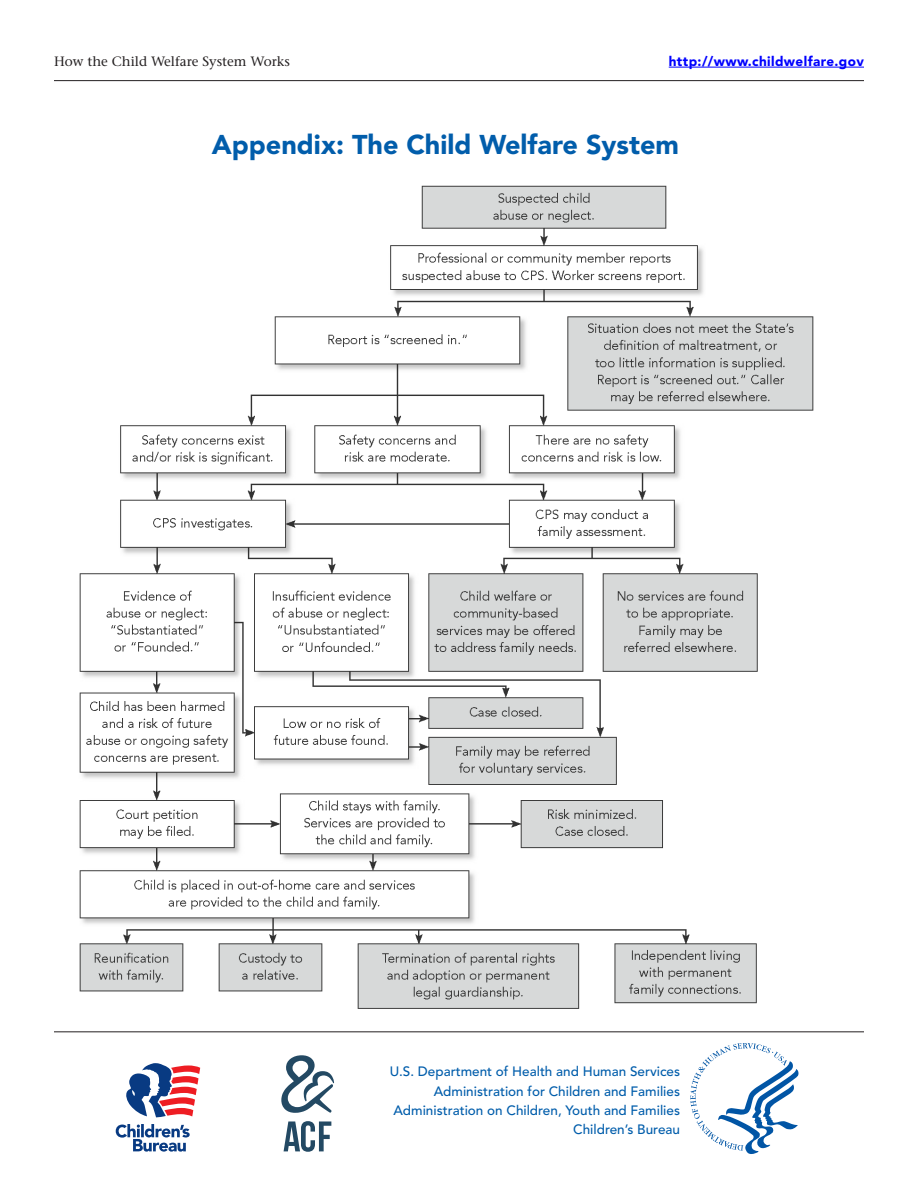
<style>
.page{position:relative;width:918px;height:1188px;background:#fff}
.page>*{position:absolute;margin:0;border:0;box-sizing:border-box;transform-origin:0 0}
.t1{font:900 27px "Avenir";color:#015dab}
.t2{font:500 13.5px/19.5px "Avenir";color:#015dab;text-align:right}
.t3{font:13.5px "Stone Serif";color:#231f20}
.t4{font:900 13.5px "Avenir";letter-spacing:.03em;color:#00f}
</style>
<div class="page">
<hr style="left:669px;top:67px;width:195px;height:1px;background:#00f">
<hr style="left:54px;top:80px;width:810px;height:1px;background:#231f20">
<img style="left:79px;top:185px;width:735px;height:824px">
<hr style="left:54px;top:1031px;width:810px;height:1px;background:#231f20">
<svg style="left:126px;top:1063px;width:74px;height:54px"></svg>
<svg style="left:116px;top:1124px;width:74px;height:28px"></svg>
<svg style="left:284px;top:1121px;width:47px;height:31px"></svg>
<svg style="left:281px;top:1055px;width:53px;height:58px"></svg>
<svg style="left:690px;top:1043px;width:108px;height:111px"></svg>
<p class="t3" style="left:54px;top:53px;width:237px">How the Child Welfare System Works</p>
<p class="t4" style="left:669px;top:53px;width:197px">http://www.childwelfare.gov</p>
<p class="t1" style="left:212px;top:128px;width:469px">Appendix: The Child Welfare System</p>
<p class="t2" style="left:390px;top:1062px;width:292px">U.S. Department of Health and Human Services Administration for Children and Families Administration on Children, Youth and Families Children’s Bureau</p>
</div>
